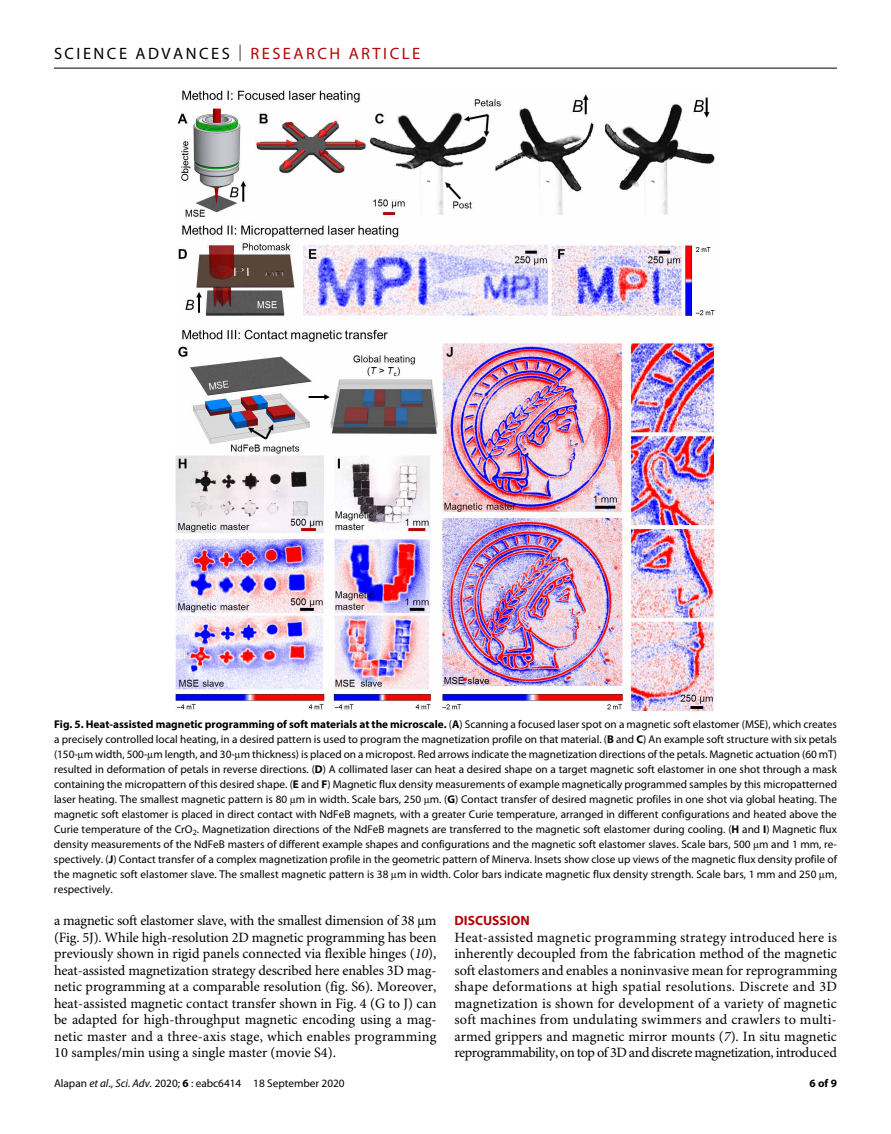
<style>
.page{position:relative;width:891px;height:1134px;background:#fff}
.page>*{position:absolute;margin:0;border:0;box-sizing:border-box;transform-origin:0 0}
.t1{font:16.5px "Myriad Pro";letter-spacing:.15em;color:#000}
.t2{font:14.25px/16.5px "Minion Pro";color:#000;text-align:justify}
.t3{font:700 13.5px "Myriad Pro";color:#b10508}
.t4{font:11.25px/15px "Myriad Pro";color:#000;text-align:justify}
.t5{font:700 11.25px "Myriad Pro";color:#000}
.s1{font-weight:300}
.s2{color:#b10508}
.s3{font-weight:700}
.s4{font-style:italic}
</style>
<div class="page">
<hr style="left:54px;top:68px;width:783px;height:1px;background:#000">
<img style="left:176px;top:90px;width:540px;height:622px">
<h1 class="t1" style="left:54px;top:40px;width:368px">SCIENCE ADVANCES <span class="s1">|</span> <span class="s2">RESEARCH ARTICLE</span></h1>
<p class="t4" style="left:54px;top:717px;width:785px"><span class="s3">Fig. 5. Heat-assisted magnetic programming of soft materials at the microscale.</span> (<span class="s3">A</span>) Scanning a focused laser spot on a magnetic soft elastomer (MSE), which creates a precisely controlled local heating, in a desired pattern is used to program the magnetization profile on that material. (<span class="s3">B</span> and <span class="s3">C</span>) An example soft structure with six petals (150- m width, 500- m length, and 30- m thickness) is placed on a micropost. Red arrows indicate the magnetization directions of the petals. Magnetic actuation (60 mT) resulted in deformation of petals in reverse directions. (<span class="s3">D</span>) A collimated laser can heat a desired shape on a target magnetic soft elastomer in one shot through a mask containing the micropattern of this desired shape. (<span class="s3">E</span> and <span class="s3">F</span>) Magnetic flux density measurements of example magnetically programmed samples by this micropatterned laser heating. The smallest magnetic pattern is 80 m in width. Scale bars, 250 m. (<span class="s3">G</span>) Contact transfer of desired magnetic profiles in one shot via global heating. The magnetic soft elastomer is placed in direct contact with NdFeB magnets, with a greater Curie temperature, arranged in different configurations and heated above the Curie temperature of the CrO<sub>2</sub>. Magnetization directions of the NdFeB magnets are transferred to the magnetic soft elastomer during cooling. (<span class="s3">H</span> and <span class="s3">I</span>) Magnetic flux density measurements of the NdFeB masters of different example shapes and configurations and the magnetic soft elastomer slaves. Scale bars, 500 m and 1 mm, re&shy;spectively. (<span class="s3">J</span>) Contact transfer of a complex magnetization profile in the geometric pattern of Minerva. Insets show close up views of the magnetic flux density profile of the magnetic soft elastomer slave. The smallest magnetic pattern is 38 m in width. Color bars indicate magnetic flux density strength. Scale bars, 1 mm and 250 m, respectively.</p>
<p class="t2" style="left:54px;top:914px;width:384px">a magnetic soft elastomer slave, with the smallest dimension of 38 m (Fig. 5J). While high-resolution 2D magnetic programming has been previously shown in rigid panels connected via flexible hinges (<span class="s4">10</span>), heat-assisted magnetization strategy described here enables 3D mag&shy;netic programming at a comparable resolution (fig. S6). Moreover, heat-assisted magnetic contact transfer shown in Fig. 4 (G to J) can be adapted for high-throughput magnetic encoding using a mag&shy;netic master and a three-axis stage, which enables programming 10 samples/min using a single master (movie S4).</p>
<p class="t3" style="left:454px;top:910px;width:77px">DISCUSSION</p>
<p class="t2" style="left:454px;top:930px;width:384px">Heat-assisted magnetic programming strategy introduced here is inherently decoupled from the fabrication method of the magnetic soft elastomers and enables a noninvasive mean for reprogramming shape deformations at high spatial resolutions. Discrete and 3D magnetization is shown for development of a variety of magnetic soft machines from undulating swimmers and crawlers to multi&shy;armed grippers and magnetic mirror mounts (<span class="s4">7</span>). In situ magnetic reprogrammability, on top of 3D and discrete magnetization, introduced</p>
<p class="t4" style="left:54px;top:1076px;width:292px">Alapan <span class="s4">et al</span>., <span class="s4">Sci. Adv.</span> 2020; <span class="s3">6</span> : eabc6414 18 September 2020</p>
<p class="t5" style="left:810px;top:1074px;width:29px">6 of 9</p>
</div>
